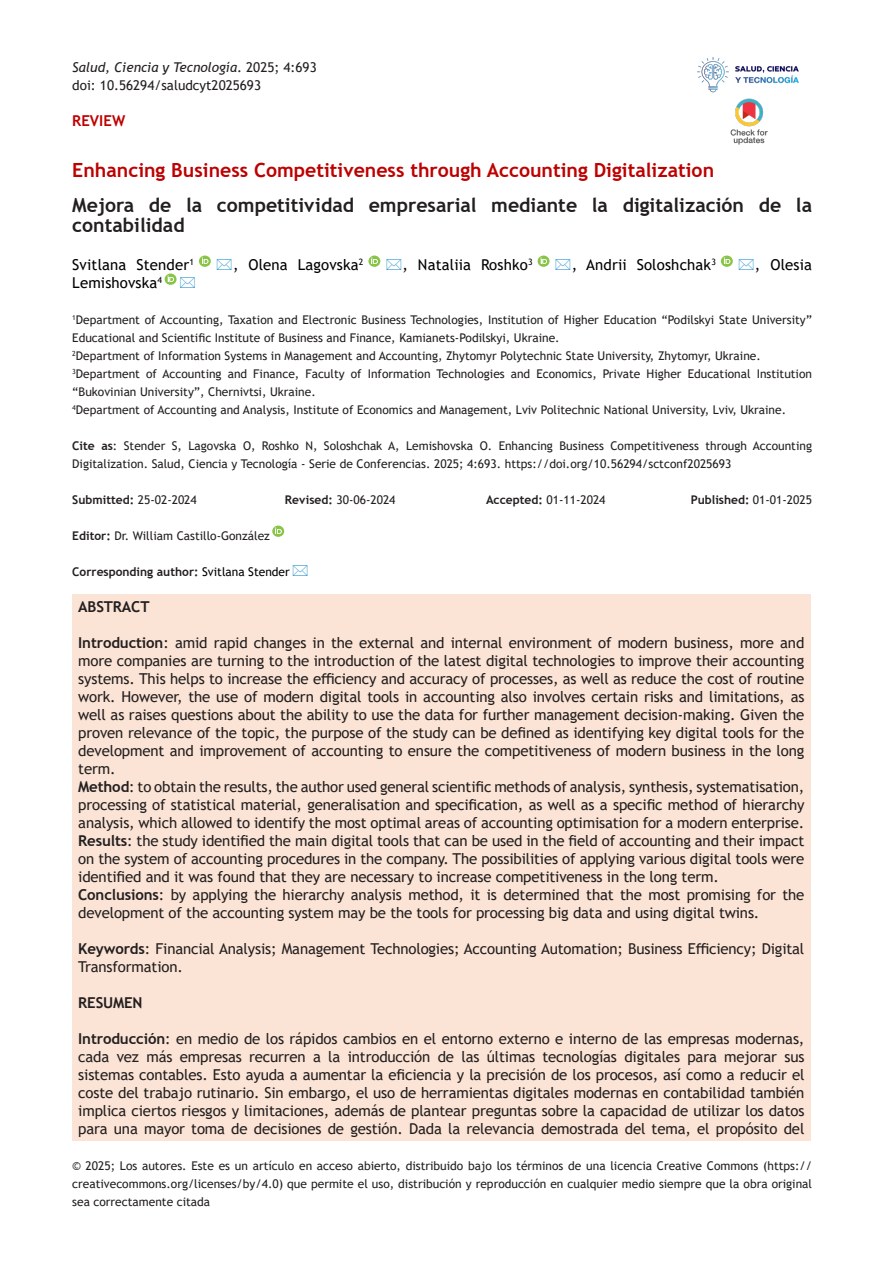
<style>
.page{position:relative;width:893px;height:1263px;background:#fff}
.page>*{position:absolute;margin:0;border:0;box-sizing:border-box;transform-origin:0 0}
.t1{font:700 19.5px/19.5px "Trebuchet MS";color:#231f20}
.t2{font:700 19.5px "Trebuchet MS";color:#be0000}
.t3{font:15px/18px "Trebuchet MS";letter-spacing:-.01em;color:#231f20;text-align:justify}
.t4{font:15px "Trebuchet MS";letter-spacing:.01em;color:#000}
.t5{font:700 15px "Trebuchet MS";letter-spacing:-.01em;color:#231f20}
.t6{font:700 15px "Trebuchet MS";color:#be0000}
.t7{font:italic 13.5px "Trebuchet MS";color:#231f20}
.t8{font:13.5px "Trebuchet MS";color:#231f20}
.t9{font:12px/18px "Trebuchet MS";color:#231f20}
.t10{font:700 12px "Trebuchet MS";color:#231f20}
.s1{font-style:normal}
.s2{font-weight:700}
.s3{font-weight:400}
.s4{font-weight:400;color:#000}
</style>
<div class="page">
<img style="left:697px;top:57px;width:102px;height:36px">
<img style="left:730px;top:98px;width:38px;height:47px">
<svg style="left:199px;top:256px;width:12px;height:11px"></svg>
<svg style="left:368px;top:256px;width:12px;height:11px"></svg>
<svg style="left:538px;top:256px;width:11px;height:11px"></svg>
<svg style="left:721px;top:256px;width:12px;height:11px"></svg>
<div style="left:72px;top:594px;width:739px;height:546px;background:#fbe4d5"></div>
<svg style="left:272px;top:526px;width:12px;height:11px"></svg>
<svg style="left:165px;top:274px;width:12px;height:11px"></svg>
<p class="t7" style="left:72px;top:59px;width:246px">Salud, Ciencia y Tecnología<span class="s1">. 2025; 4:693</span></p>
<p class="t8" style="left:72px;top:77px;width:190px">doi: 10.56294/saludcyt2025693</p>
<p class="t6" style="left:72px;top:111px;width:54px">REVIEW</p>
<p class="t2" style="left:72px;top:158px;width:643px">Enhancing Business Competitiveness through Accounting Digitalization</p>
<p class="t1" style="left:72px;top:196px;width:741px">Mejora de la competitividad empresarial mediante la digitalización de la contabilidad</p>
<p class="t4" style="left:72px;top:255px;width:123px">Svitlana Stender<sup>1</sup></p>
<p class="t4" style="left:233px;top:255px;width:132px">, Olena Lagovska<sup>2</sup></p>
<p class="t4" style="left:403px;top:255px;width:132px">, Nataliia Roshko<sup>3</sup></p>
<p class="t4" style="left:572px;top:255px;width:146px">, Andrii Soloshchak<sup>3</sup></p>
<p class="t4" style="left:755px;top:255px;width:59px">, Olesia</p>
<p class="t4" style="left:72px;top:273px;width:91px">Lemishovska<sup>4</sup></p>
<p class="t9" style="left:72px;top:311px;width:741px"><sup>1</sup>Department of Accounting, Taxation and Electronic Business Technologies, Institution of Higher Education “Podilskyi State University”<br>Educational and Scientific Institute of Business and Finance, Kamianets-Podilskyi, Ukraine.</p>
<p class="t9" style="left:72px;top:347px;width:690px"><sup>2</sup>Department of Information Systems in Management and Accounting, Zhytomyr Polytechnic State University, Zhytomyr, Ukraine.</p>
<p class="t9" style="left:72px;top:365px;width:741px"><sup>3</sup>Department of Accounting and Finance, Faculty of Information Technologies and Economics, Private Higher Educational Institution “Bukovinian University”, Chernivtsi, Ukraine.</p>
<p class="t9" style="left:72px;top:401px;width:715px"><sup>4</sup>Department of Accounting and Analysis, Institute of Economics and Management, Lviv Politechnic National University, Lviv, Ukraine.</p>
<p class="t9" style="left:72px;top:437px;width:741px"><span class="s2">Cite as</span>: Stender S, Lagovska O, Roshko N, Soloshchak A, Lemishovska O. Enhancing Business Competitiveness through Accounting<br>Digitalization. Salud, Ciencia y Tecnología - Serie de Conferencias. 2025; 4:693. https://doi.org/10.56294/sctconf2025693</p>
<p class="t10" style="left:72px;top:492px;width:126px">Submitted: <span class="s3">25-02-2024</span></p>
<p class="t9" style="left:285px;top:491px;width:112px"><span class="s2">Revised:</span> 30-06-2024</p>
<p class="t9" style="left:486px;top:491px;width:121px"><span class="s2">Accepted:</span> 01-11-2024</p>
<p class="t10" style="left:691px;top:492px;width:123px">Published: <span class="s3">01-01-2025</span></p>
<p class="t9" style="left:72px;top:527px;width:199px"><span class="s2">Editor:</span> Dr. William Castillo-González</p>
<p class="t10" style="left:72px;top:564px;width:219px">Corresponding author: <span class="s4">Svitlana Stender</span></p>
<p class="t5" style="left:78px;top:597px;width:73px">ABSTRACT</p>
<p class="t3" style="left:78px;top:634px;width:728px"><span class="s2">Introduction</span>: amid rapid changes in the external and internal environment of modern business, more and more companies are turning to the introduction of the latest digital technologies to improve their accounting systems. This helps to increase the efficiency and accuracy of processes, as well as reduce the cost of routine work. However, the use of modern digital tools in accounting also involves certain risks and limitations, as well as raises questions about the ability to use the data for further management decision-making. Given the proven relevance of the topic, the purpose of the study can be defined as identifying key digital tools for the development and improvement of accounting to ensure the competitiveness of modern business in the long term.</p>
<p class="t3" style="left:78px;top:778px;width:728px"><span class="s2">Method</span>: to obtain the results, the author used general scientific methods of analysis, synthesis, systematisation, processing of statistical material, generalisation and specification, as well as a specific method of hierarchy analysis, which allowed to identify the most optimal areas of accounting optimisation for a modern enterprise.</p>
<p class="t3" style="left:78px;top:832px;width:728px"><span class="s2">Results</span>: the study identified the main digital tools that can be used in the field of accounting and their impact on the system of accounting procedures in the company. The possibilities of applying various digital tools were identified and it was found that they are necessary to increase competitiveness in the long term.</p>
<p class="t3" style="left:78px;top:886px;width:728px"><span class="s2">Conclusions</span>: by applying the hierarchy analysis method, it is determined that the most promising for the development of the accounting system may be the tools for processing big data and using digital twins.</p>
<p class="t3" style="left:78px;top:940px;width:728px"><span class="s2">Keywords</span>: Financial Analysis; Management Technologies; Accounting Automation; Business Efficiency; Digital<br>Transformation.</p>
<p class="t5" style="left:78px;top:993px;width:66px">RESUMEN</p>
<p class="t3" style="left:78px;top:1030px;width:728px"><span class="s2">Introducción</span>: en medio de los rápidos cambios en el entorno externo e interno de las empresas modernas, cada vez más empresas recurren a la introducción de las últimas tecnologías digitales para mejorar sus sistemas contables. Esto ayuda a aumentar la eficiencia y la precisión de los procesos, así como a reducir el coste del trabajo rutinario. Sin embargo, el uso de herramientas digitales modernas en contabilidad también implica ciertos riesgos y limitaciones, además de plantear preguntas sobre la capacidad de utilizar los datos para una mayor toma de decisiones de gestión. Dada la relevancia demostrada del tema, el propósito del</p>
<p class="t9" style="left:72px;top:1157px;width:741px;text-align:justify">© 2025; Los autores. Este es un artículo en acceso abierto, distribuido bajo los términos de una licencia Creative Commons (https:// creativecommons.org/licenses/by/4.0) que permite el uso, distribución y reproducción en cualquier medio siempre que la obra original sea correctamente citada</p>
</div>
